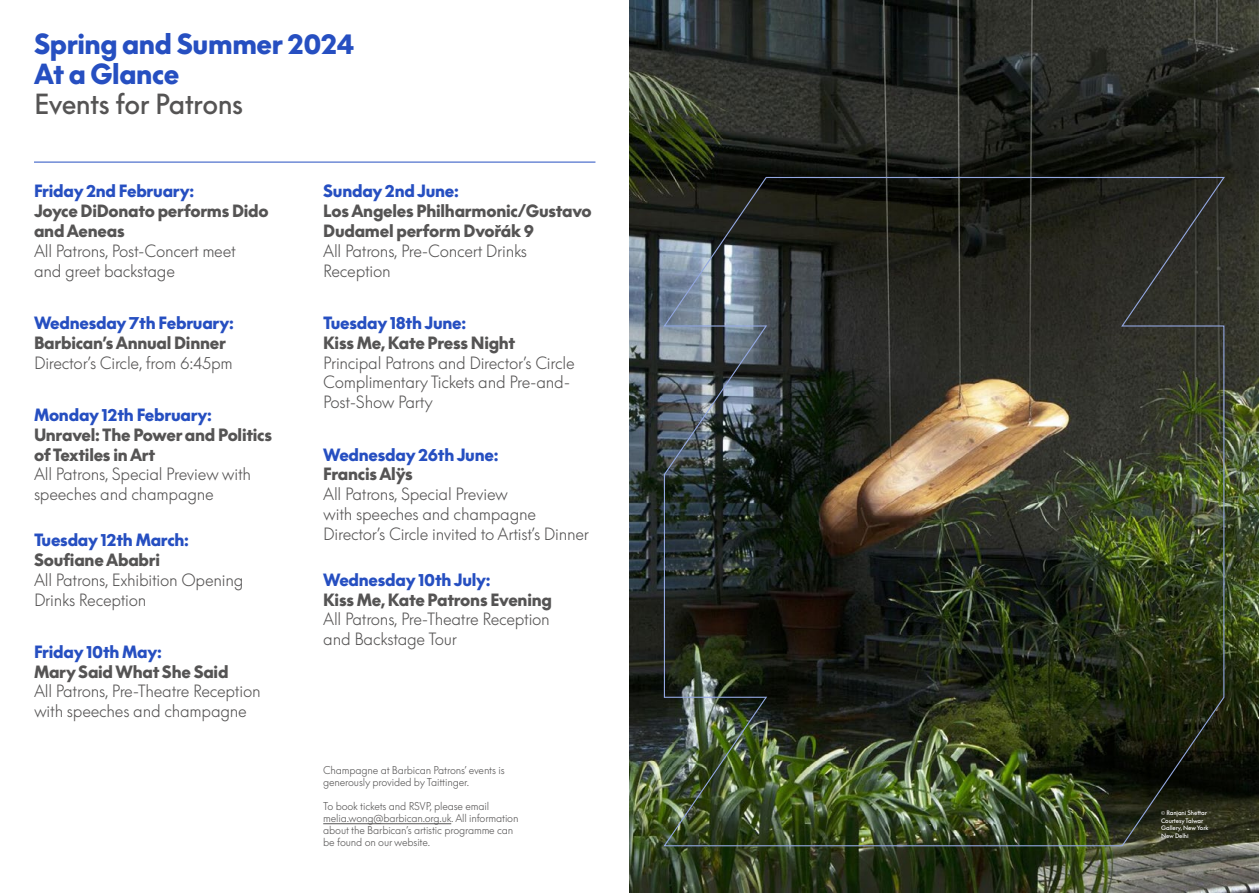
<style>
.page{position:relative;width:1259px;height:893px;background:#fff}
.page>*{position:absolute;margin:0;border:0;box-sizing:border-box;transform-origin:0 0}
.t1{font:900 27px/30px "Supreme LL";letter-spacing:-.015em;color:#264fc1}
.t2{font:27px "Supreme LL";letter-spacing:-.025em;color:#555454}
.t3{font:300 16.5px/19.8px "Supreme LL";letter-spacing:-.015em;color:#555454}
.t4{font:900 16.5px/19.8px "Supreme LL";letter-spacing:-.015em;color:#555454}
.t5{font:900 16.5px "Supreme LL";letter-spacing:-.015em;color:#264fc1}
.t6{font:300 10.5px/12px "Supreme LL";letter-spacing:-.015em;color:#555454}
.t7{font:6px/7.5px "Supreme LL";letter-spacing:-.015em;color:#fff}
.s1{font-family:"Myriad Pro"}
</style>
<div class="page">
<hr style="left:323px;top:823px;width:128px;height:1px;background:#555454">
<hr style="left:34px;top:162px;width:561px;height:1px;background:#264fc1">
<img style="left:629px;top:0;width:630px;height:893px">
<img style="left:662px;top:176px;width:564px;height:671px">
<h1 class="t1" style="left:34px;top:30px;width:322px">Spring and Summer 2024<br>At a Glance</h1>
<h1 class="t2" style="left:34px;top:89px;width:211px">Events for Patrons</h1>
<p class="t5" style="left:34px;top:182px;width:162px">Friday 2nd February:</p>
<p class="t4" style="left:34px;top:202px;width:236px">Joyce DiDonato performs Dido and Aeneas</p>
<p class="t3" style="left:34px;top:239px;width:203px">All Patrons, Post-Concert meet and greet backstage</p>
<p class="t5" style="left:34px;top:314px;width:201px">Wednesday 7th February:</p>
<p class="t4" style="left:34px;top:333px;width:193px">Barbican’s Annual Dinner</p>
<p class="t3" style="left:34px;top:351px;width:200px">Director’s Circle, from 6:45pm</p>
<p class="t5" style="left:34px;top:406px;width:179px">Monday 12th February:</p>
<p class="t4" style="left:34px;top:425px;width:239px">Unravel: The Power and Politics of Textiles in Art</p>
<p class="t3" style="left:34px;top:462px;width:219px">All Patrons, Special Preview with speeches and champagne</p>
<p class="t5" style="left:34px;top:531px;width:156px">Tuesday 12th March:</p>
<p class="t4" style="left:34px;top:550px;width:128px">Soufiane Ababri</p>
<p class="t3" style="left:34px;top:568px;width:211px">All Patrons, Exhibition Opening<br>Drinks Reception</p>
<p class="t5" style="left:34px;top:642px;width:129px">Friday 10th May:</p>
<p class="t4" style="left:34px;top:662px;width:196px">Mary Said What She Said</p>
<p class="t3" style="left:34px;top:680px;width:228px">All Patrons, Pre-Theatre Reception with speeches and champagne</p>
<p class="t5" style="left:323px;top:182px;width:137px">Sunday 2nd June:</p>
<p class="t4" style="left:323px;top:202px;width:270px">Los Angeles Philharmonic/Gustavo<br>Dudamel perform Dvořák 9</p>
<p class="t3" style="left:323px;top:239px;width:205px">All Patrons, Pre-Concert Drinks<br>Reception</p>
<p class="t5" style="left:323px;top:314px;width:144px">Tuesday 18th June:</p>
<p class="t4" style="left:323px;top:333px;width:194px">Kiss Me, Kate Press Night</p>
<p class="t3" style="left:323px;top:351px;width:253px">Principal Patrons and Director’s Circle<br>Complimentary Tickets and Pre-and-<br>Post-Show Party</p>
<p class="t5" style="left:323px;top:445px;width:177px">Wednesday 26th June:</p>
<p class="t4" style="left:323px;top:465px;width:91px">Francis Alÿs</p>
<p class="t3" style="left:323px;top:482px;width:267px">All Patrons, Special Preview<br>with speeches and champagne<br>Director’s Circle invited to Artist’s Dinner</p>
<p class="t5" style="left:323px;top:570px;width:169px">Wednesday 10th July:</p>
<p class="t4" style="left:323px;top:590px;width:230px">Kiss Me, Kate Patrons Evening</p>
<p class="t3" style="left:323px;top:607px;width:228px">All Patrons, Pre-Theatre Reception and Backstage Tour</p>
<p class="t6" style="left:323px;top:763px;width:183px">Champagne at Barbican Patrons’ events is generously provided by Taittinger.</p>
<p class="t6" style="left:323px;top:799px;width:197px">To book tickets and RSVP, please email melia.wong@barbican.org.uk. All information about the Barbican’s artistic programme can be found on our website.</p>
<p class="t7" style="left:1161px;top:810px;width:49px"><span class="s1">©</span> Ranjani Shettar<br>Courtesy Talwar<br>Gallery, New York<br>New Delhi</p>
</div>
